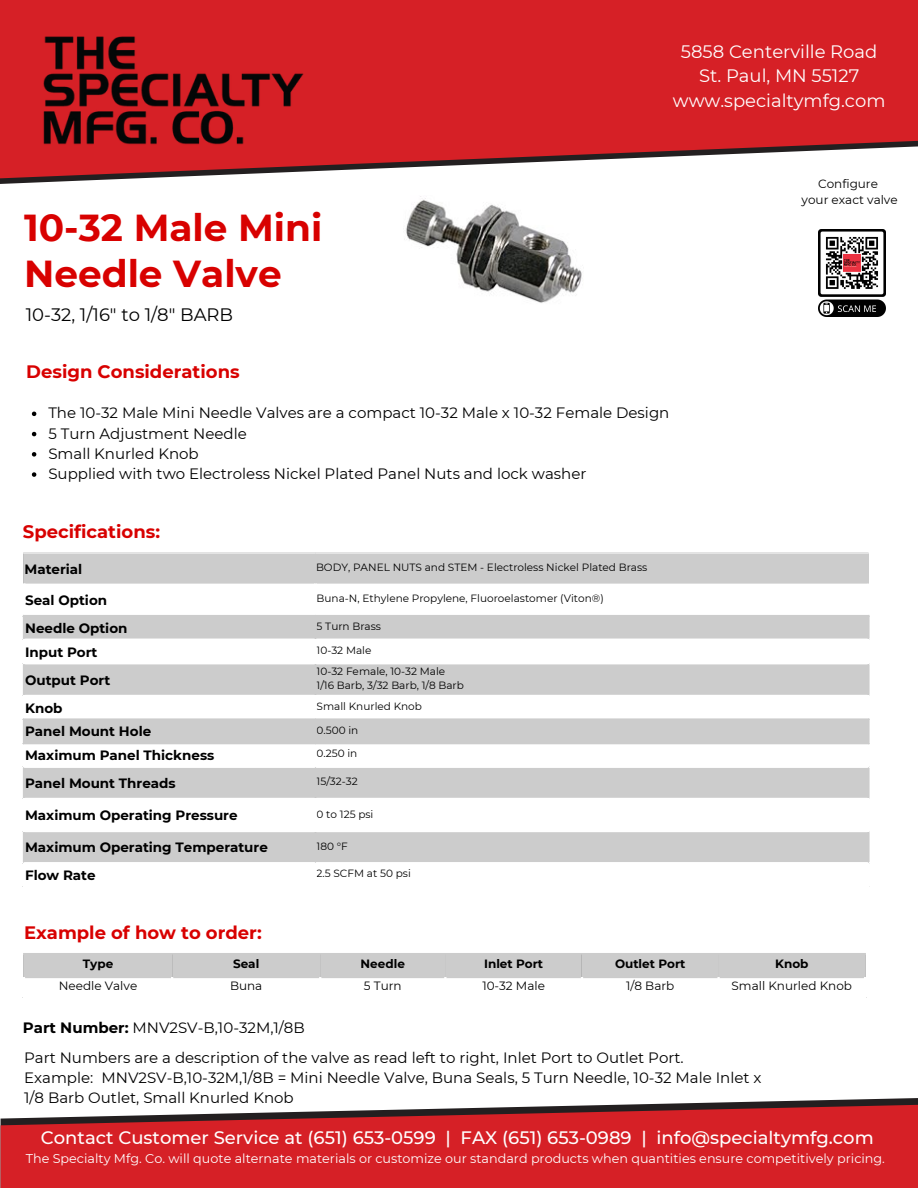
<style>
.page{position:relative;width:918px;height:1188px;background:#fff}
.page>*{position:absolute;margin:0;border:0;box-sizing:border-box;transform-origin:0 0}
.t1{font:700 37.5px/46.2px "Montserrat";color:#d80100}
.t2{font:500 18px "Montserrat";color:#fff}
.t3{font:700 18px "Montserrat";color:#d80100}
.t4{font:18px/24.8px "Montserrat";color:#fff;text-align:center}
.t5{font:18px "Montserrat";color:#000}
.t6{font:15px/20.2px "Montserrat";color:#000}
.t7{font:700 13.5px "Montserrat";color:#000}
.t8{font:12.75px "Montserrat";color:#fff}
.t9{font:12px "Montserrat";color:#000}
.t10{font:700 12px "Montserrat";color:#000}
.t11{font:10.5px "Montserrat";color:#000}
.s1{font-weight:700}
</style>
<div class="page">
<svg style="left:0;top:0;width:918px;height:179px;background:#d4373c"></svg>
<svg style="left:609px;top:1098px;width:309px;height:7px"></svg>
<svg style="left:1px;top:1105px;width:917px;height:83px;background:#cc2b31"></svg>
<img style="left:26px;top:21px;width:290px;height:157px">
<hr style="left:23px;top:954px;width:2px;height:23px;background:#ccc">
<div style="left:25px;top:954px;width:839px;height:23px;background:#ccc"></div>
<hr style="left:864px;top:954px;width:2px;height:23px;background:#ccc">
<hr style="left:23px;top:953px;width:843px;height:1px;background:#ccc">
<hr style="left:25px;top:977px;width:839px;height:1px;background:#ccc">
<hr style="left:171px;top:977px;width:2px;height:20px;background:#fff">
<hr style="left:319px;top:977px;width:2px;height:20px;background:#fff">
<hr style="left:444px;top:977px;width:2px;height:20px;background:#fff">
<hr style="left:581px;top:977px;width:2px;height:20px;background:#fff">
<hr style="left:717px;top:977px;width:3px;height:20px;background:#fff">
<div style="left:25px;top:553px;width:843px;height:30px;background:#ccc"></div>
<svg style="left:25px;top:617px;width:842px;height:245px;fill:#ccc"></svg>
<hr style="left:23px;top:553px;width:2px;height:30px;background:#ccc">
<hr style="left:315px;top:553px;width:1px;height:30px;background:#ccc">
<hr style="left:868px;top:553px;width:1px;height:30px;background:#ccc">
<hr style="left:314px;top:641px;width:3px;height:21px;background:#fff">
<hr style="left:314px;top:697px;width:3px;height:21px;background:#fff">
<hr style="left:314px;top:744px;width:3px;height:22px;background:#fff">
<hr style="left:314px;top:800px;width:3px;height:30px;background:#fff">
<hr style="left:23px;top:639px;width:847px;height:2px;background:#fff">
<hr style="left:23px;top:662px;width:847px;height:2px;background:#fff">
<hr style="left:23px;top:695px;width:847px;height:2px;background:#fff">
<hr style="left:23px;top:766px;width:847px;height:2px;background:#fff">
<hr style="left:23px;top:798px;width:847px;height:2px;background:#fff">
<hr style="left:23px;top:830px;width:847px;height:2px;background:#fff">
<hr style="left:23px;top:617px;width:2px;height:22px;background:#ccc">
<hr style="left:23px;top:664px;width:2px;height:31px;background:#ccc">
<hr style="left:23px;top:721px;width:2px;height:21px;background:#ccc">
<hr style="left:23px;top:768px;width:2px;height:30px;background:#ccc">
<hr style="left:23px;top:832px;width:2px;height:30px;background:#ccc">
<hr style="left:314px;top:617px;width:3px;height:22px;background:#ccc">
<hr style="left:314px;top:664px;width:3px;height:31px;background:#ccc">
<hr style="left:314px;top:721px;width:3px;height:21px;background:#ccc">
<hr style="left:314px;top:768px;width:3px;height:30px;background:#ccc">
<hr style="left:314px;top:832px;width:3px;height:30px;background:#ccc">
<hr style="left:867px;top:617px;width:3px;height:22px;background:#ccc">
<hr style="left:867px;top:664px;width:3px;height:31px;background:#ccc">
<hr style="left:867px;top:721px;width:3px;height:21px;background:#ccc">
<hr style="left:867px;top:768px;width:3px;height:30px;background:#ccc">
<hr style="left:867px;top:832px;width:3px;height:30px;background:#ccc">
<hr style="left:23px;top:615px;width:847px;height:2px;background:#ccc">
<hr style="left:23px;top:718px;width:847px;height:3px;background:#ccc">
<hr style="left:23px;top:742px;width:847px;height:2px;background:#ccc">
<img style="left:818px;top:230px;width:68px;height:86px">
<img style="left:406px;top:196px;width:176px;height:107px">
<svg style="left:32px;top:412px;width:4px;height:4px"></svg>
<svg style="left:32px;top:432px;width:4px;height:4px"></svg>
<svg style="left:32px;top:452px;width:4px;height:5px"></svg>
<svg style="left:32px;top:472px;width:4px;height:5px"></svg>
<p class="t4" style="left:673px;top:39px;width:214px">5858 Centerville Road<br>St. Paul, MN 55127 www.specialtymfg.com</p>
<p class="t1" style="left:24px;top:204px;width:300px">10-32 Male Mini<br>Needle Valve</p>
<p class="t5" style="left:26px;top:304px;width:209px">10-32, 1/16" to 1/8" BARB</p>
<p class="t3" style="left:26px;top:360px;width:215px">Design Considerations</p>
<p class="t6" style="left:48px;top:403px;width:623px">The 10-32 Male Mini Needle Valves are a compact 10-32 Male x 10-32 Female Design</p>
<p class="t6" style="left:48px;top:423px;width:200px">5 Turn Adjustment Needle</p>
<p class="t6" style="left:48px;top:443px;width:152px">Small Knurled Knob</p>
<p class="t6" style="left:48px;top:464px;width:540px">Supplied with two Electroless Nickel Plated Panel Nuts and lock washer</p>
<h4 class="t3" style="left:23px;top:521px;width:139px">Specifications:</h4>
<h2 class="t7" style="left:25px;top:561px;width:59px">Material</h2>
<p class="t11" style="left:316px;top:561px;width:333px">BODY, PANEL NUTS and STEM - Electroless Nickel Plated Brass</p>
<p class="t7" style="left:25px;top:592px;width:84px">Seal Option</p>
<p class="t11" style="left:317px;top:592px;width:289px">Buna-N, Ethylene Propylene, Fluoroelastomer (Viton®)</p>
<p class="t7" style="left:25px;top:620px;width:104px">Needle Option</p>
<p class="t11" style="left:317px;top:620px;width:66px">5 Turn Brass</p>
<p class="t7" style="left:25px;top:643px;width:74px">Input Port</p>
<p class="t11" style="left:317px;top:644px;width:56px">10-32 Male</p>
<p class="t7" style="left:25px;top:671px;width:87px">Output Port</p>
<p class="t11" style="left:317px;top:665px;width:130px">10-32 Female, 10-32 Male</p>
<p class="t11" style="left:317px;top:679px;width:149px">1/16 Barb, 3/32 Barb, 1/8 Barb</p>
<p class="t7" style="left:25px;top:700px;width:39px">Knob</p>
<p class="t11" style="left:317px;top:700px;width:107px">Small Knurled Knob</p>
<p class="t7" style="left:25px;top:723px;width:128px">Panel Mount Hole</p>
<p class="t11" style="left:317px;top:724px;width:43px">0.500 in</p>
<p class="t7" style="left:25px;top:747px;width:191px">Maximum Panel Thickness</p>
<p class="t11" style="left:317px;top:747px;width:42px">0.250 in</p>
<p class="t7" style="left:25px;top:775px;width:152px">Panel Mount Threads</p>
<p class="t11" style="left:317px;top:775px;width:43px">15/32-32</p>
<p class="t7" style="left:25px;top:807px;width:214px">Maximum Operating Pressure</p>
<p class="t11" style="left:317px;top:807px;width:58px">0 to 125 psi</p>
<p class="t7" style="left:25px;top:839px;width:244px">Maximum Operating Temperature</p>
<p class="t11" style="left:317px;top:840px;width:33px">180 °F</p>
<p class="t7" style="left:25px;top:867px;width:72px">Flow Rate</p>
<p class="t11" style="left:317px;top:867px;width:96px">2.5 SCFM at 50 psi</p>
<p class="t3" style="left:24px;top:922px;width:239px">Example of how to order:</p>
<h2 class="t9" style="left:818px;top:176px;width:61px">Configure</h2>
<p class="t9" style="left:802px;top:192px;width:98px">your exact valve</p>
<h3 class="t10" style="left:83px;top:956px;width:32px">Type</h3>
<p class="t10" style="left:233px;top:956px;width:28px">Seal</p>
<p class="t10" style="left:361px;top:956px;width:46px">Needle</p>
<p class="t10" style="left:484px;top:956px;width:61px">Inlet Port</p>
<h1 class="t10" style="left:615px;top:956px;width:72px">Outlet Port</h1>
<p class="t10" style="left:775px;top:956px;width:35px">Knob</p>
<h3 class="t9" style="left:59px;top:979px;width:80px">Needle Valve</h3>
<h2 class="t9" style="left:230px;top:979px;width:34px">Buna</h2>
<p class="t9" style="left:364px;top:979px;width:39px">5 Turn</p>
<p class="t9" style="left:482px;top:979px;width:64px">10-32 Male</p>
<p class="t9" style="left:626px;top:979px;width:50px">1/8 Barb</p>
<p class="t9" style="left:732px;top:979px;width:122px">Small Knurled Knob</p>
<p class="t6" style="left:23px;top:1018px;width:283px"><span class="s1">Part Number:</span> MNV2SV-B,10-32M,1/8B</p>
<p class="t6" style="left:24px;top:1047px;width:739px">Part Numbers are a description of the valve as read left to right, Inlet Port to Outlet Port.<br>Example: MNV2SV-B,10-32M,1/8B = Mini Needle Valve, Buna Seals, 5 Turn Needle, 10-32 Male Inlet x</p>
<h4 class="t6" style="left:24px;top:1088px;width:271px">1/8 Barb Outlet, Small Knurled Knob</h4>
<p class="t2" style="left:41px;top:1127px;width:834px">Contact Customer Service at (651) 653-0599 | FAX (651) 653-0989 | info@specialtymfg.com</p>
<p class="t8" style="left:26px;top:1150px;width:861px">The Specialty Mfg. Co. will quote alternate materials or customize our standard products when quantities ensure competitively pricing.</p>
</div>
